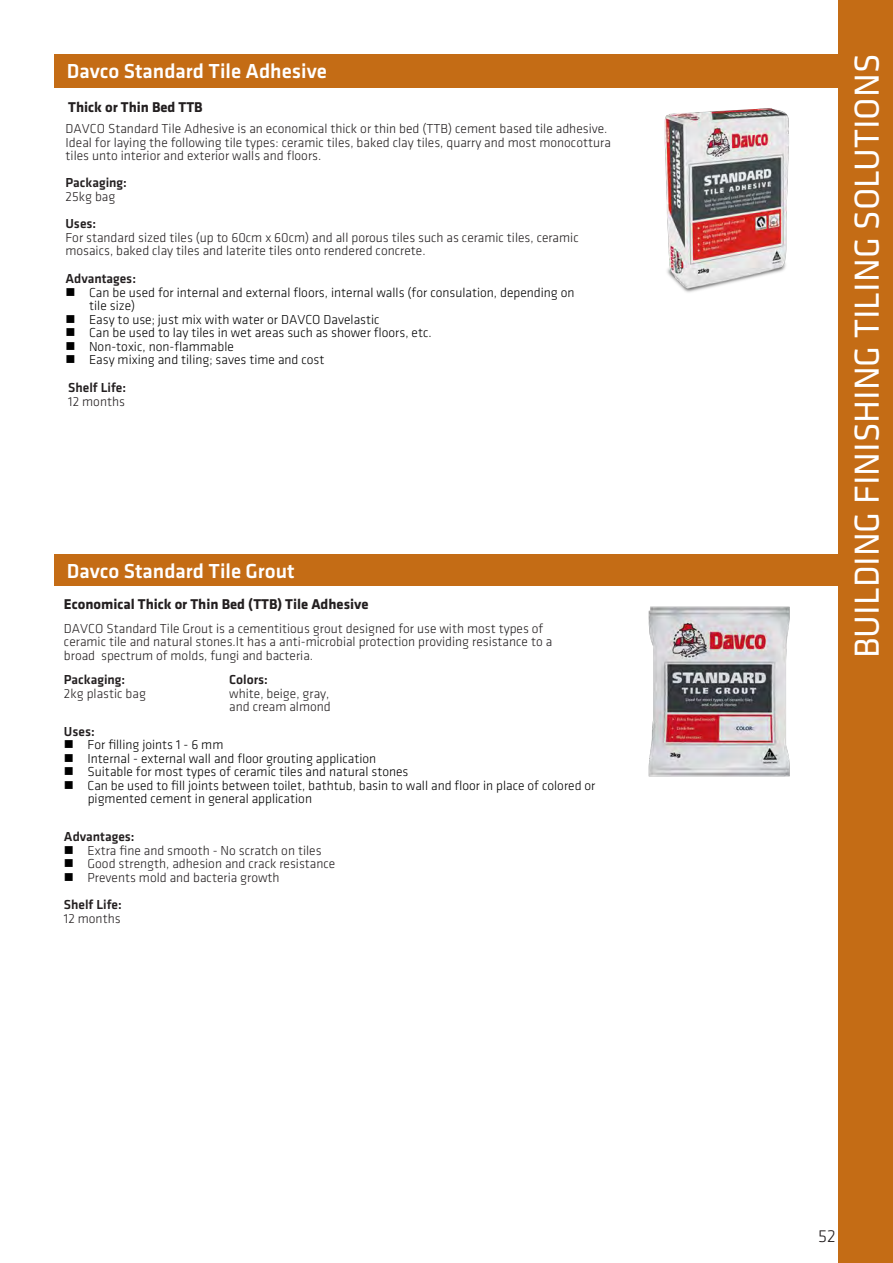
<style>
.page{position:relative;width:893px;height:1263px;background:#fff}
.page>*{position:absolute;margin:0;border:0;box-sizing:border-box;transform-origin:0 0}
.SI_Klavica_HL2{font:36px "Klavika";color:#fff}
.SI_Klavica_HL2-2{font:500 21px "Klavika";color:#fff}
.t1{font:300 18px "Klavika";color:#231f20}
.t2{font:700 14.7px "Klavika";color:#231f20}
.t3{font:300 13.5px/13.5px "Klavika";color:#231f20}
.t4{font:300 13.5px "Klavika";color:#000}
.t5{font:300 13.5px/13.5px "Klavika";color:#231f20}
.t6{font:500 13.5px "Klavika";color:#231f20}
.s1{color:#000}
</style>
<div class="page">
<div style="left:839px;top:0;width:54px;height:1263px;background:#c46c15"></div>
<div style="left:54px;top:54px;width:785px;height:33px;background:#c46c15"></div>
<img style="left:639px;top:87px;width:174px;height:206px">
<div style="left:54px;top:555px;width:785px;height:31px;background:#c46c15"></div>
<img style="left:648px;top:606px;width:142px;height:171px">
<p class="SI_Klavica_HL2-2" style="left:67px;top:57px;width:262px">Davco Standard Tile Adhesive</p>
<p class="t2" style="left:68px;top:97px;width:136px">Thick or Thin Bed TTB</p>
<p class="t3" style="left:66px;top:122px;width:547px">DAVCO Standard Tile Adhesive is an economical thick or thin bed (TTB) cement based tile adhesive.<br>Ideal for laying the following tile types: ceramic tiles, baked clay tiles, quarry and most monocottura tiles unto interior and exterior walls and floors.</p>
<p class="t6" style="left:66px;top:173px;width:63px">Packaging:</p>
<p class="t3" style="left:66px;top:190px;width:51px">25kg bag</p>
<p class="t6" style="left:65px;top:215px;width:32px">Uses:</p>
<p class="t5" style="left:65px;top:231px;width:515px">For standard sized tiles (up to 60cm x 60cm) and all porous tiles such as ceramic tiles, ceramic mosaics, baked clay tiles and laterite tiles onto rendered concrete.</p>
<p class="t6" style="left:65px;top:270px;width:72px">Advantages:</p>
<p class="t4" style="left:65px;top:285px;width:511px">■ Can be used for internal and external floors, internal walls (for consulation, depending on</p>
<p class="t4" style="left:89px;top:299px;width:47px">tile size)</p>
<p class="t4" style="left:65px;top:312px;width:316px">■ Easy to use; just mix with water or DAVCO Davelastic</p>
<p class="t4" style="left:65px;top:326px;width:368px">■ Can be used to lay tiles in wet areas such as shower floors, etc.</p>
<p class="t4" style="left:65px;top:339px;width:170px">■ Non-toxic, non-flammable</p>
<p class="t4" style="left:65px;top:353px;width:261px">■ Easy mixing and tiling; saves time and cost</p>
<p class="t6" style="left:68px;top:379px;width:59px">Shelf Life:</p>
<p class="t3" style="left:68px;top:395px;width:58px">12 months</p>
<p class="SI_Klavica_HL2-2" style="left:67px;top:557px;width:229px">Davco Standard Tile Grout</p>
<p class="t2" style="left:64px;top:594px;width:306px">Economical Thick or Thin Bed (TTB) Tile Adhesive</p>
<p class="t3" style="left:64px;top:622px;width:481px">DAVCO Standard Tile Grout is a cementitious grout designed for use with most types of</p>
<p class="t3" style="left:64px;top:635px;width:490px">ceramic tile and natural stones.It has a anti-microbial protection providing resistance to a</p>
<p class="t3" style="left:64px;top:649px;width:251px">broad spectrum of molds, fungi and bacteria.</p>
<p class="t6" style="left:64px;top:671px;width:63px">Packaging:</p>
<p class="t3" style="left:64px;top:687px;width:83px">2kg plastic bag</p>
<p class="t6" style="left:229px;top:671px;width:40px">Colors:</p>
<p class="t3" style="left:229px;top:687px;width:103px">white, beige, gray, and cream almond</p>
<p class="t6" style="left:64px;top:722px;width:32px">Uses:</p>
<p class="t4" style="left:64px;top:738px;width:161px">■ For filling joints 1 - 6 mm</p>
<p class="t4" style="left:64px;top:751px;width:314px">■ Internal - external wall and floor grouting application</p>
<p class="t4" style="left:64px;top:765px;width:346px">■ Suitable for most types of ceramic tiles and natural stones</p>
<p class="t4" style="left:64px;top:778px;width:533px">■ Can be used to fill joints between toilet, bathtub, basin to wall and floor in place of colored or</p>
<p class="t4" style="left:88px;top:792px;width:226px">pigmented cement in general application</p>
<p class="t6" style="left:64px;top:828px;width:72px">Advantages:</p>
<p class="t3" style="left:64px;top:844px;width:259px"><span class="s1">■</span> Extra fine and smooth - No scratch on tiles</p>
<p class="t3" style="left:64px;top:857px;width:273px"><span class="s1">■</span> Good strength, adhesion and crack resistance</p>
<p class="t3" style="left:64px;top:871px;width:217px"><span class="s1">■</span> Prevents mold and bacteria growth</p>
<p class="t6" style="left:64px;top:895px;width:59px">Shelf Life:</p>
<p class="t3" style="left:64px;top:912px;width:58px">12 months</p>
<p class="SI_Klavica_HL2" style="left:843px;top:658px;width:606px;rotate:-90deg">BUILDING FINISHING TILING SOLUTIONS</p>
<h3 class="t1" style="left:818px;top:1226px;width:19px">52</h3>
</div>
